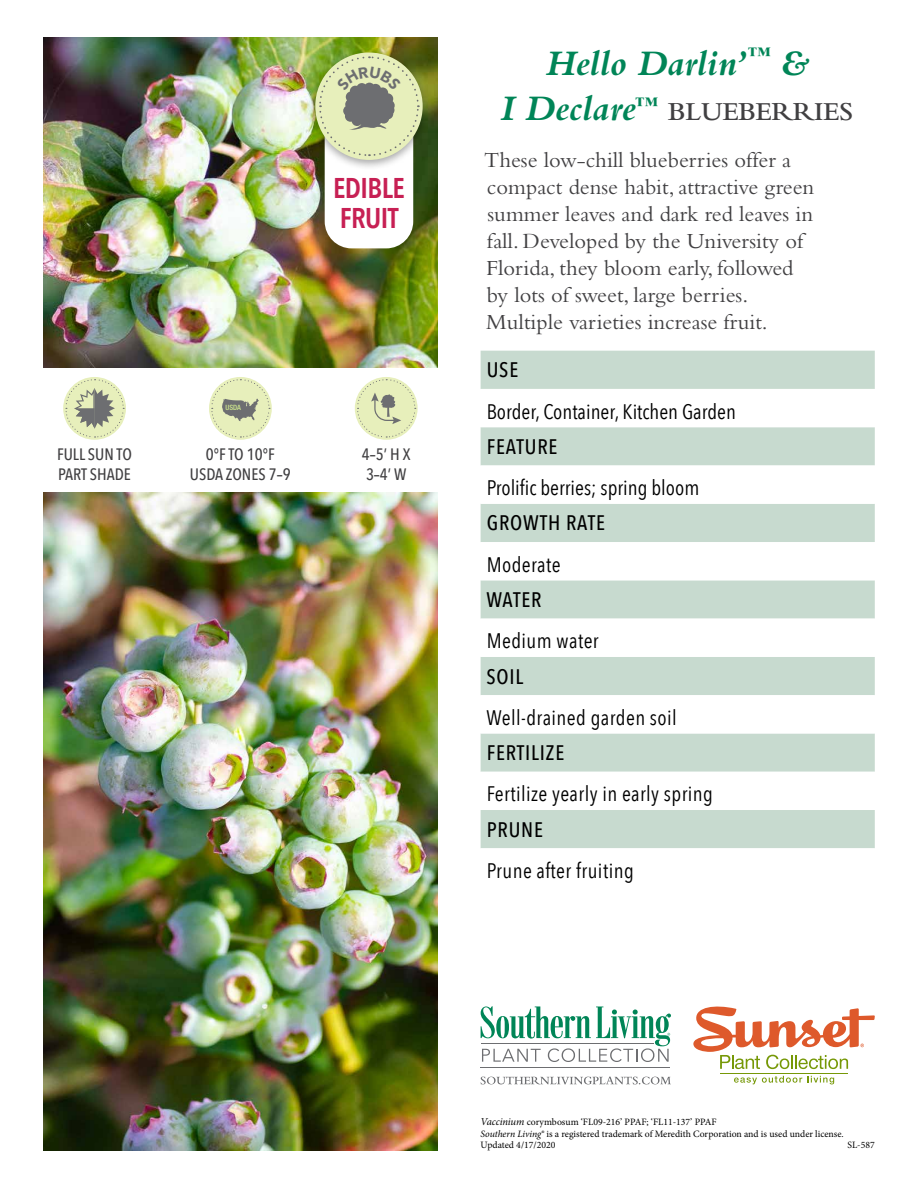
<style>
.page{position:relative;width:918px;height:1188px;background:#fff}
.page>*{position:absolute;margin:0;border:0;box-sizing:border-box;transform-origin:0 0}
.t1{font:37.5px "Bembo Bold Italic Os F";color:#008557}
.t2{font:600 28.5px/30px "Avenir Next Condensed";letter-spacing:-.02em;color:#c72054}
.t3{font:27px "Bembo Semibold Os F";color:#414042}
.t4{font:22.5px/27px "Bembo";color:#414042}
.t5{font:21px "Avenir Next Condensed";letter-spacing:.02em;color:#000}
.t6{font:21px "Avenir Next Condensed";color:#000}
.t7{font:500 21px "Avenir Next Condensed";letter-spacing:.04em;color:#000}
.t8{font:500 16.5px/19.8px "Avenir Next Condensed";color:#414042}
.t9{font:9.75px/11.7px "Minion Pro";color:#000}
.t10{font:500 condensed 7.35px "Helvetica Neue";color:#d0ea8e}
.s1{font-family:"Bembo Bold Italic Os F";font-size:37.5px;color:#008557}
.s2{font-style:italic;font-size:10.5px}
.s3{font-style:italic}
</style>
<div class="page">
<img style="left:43px;top:38px;width:394px;height:329px">
<div style="left:481px;top:351px;width:394px;height:38px;background:#c7dacf"></div>
<svg style="left:481px;top:427px;width:394px;height:421px;fill:#c7dacf"></svg>
<img style="left:43px;top:492px;width:394px;height:658px">
<svg style="left:63px;top:377px;width:63px;height:63px"></svg>
<svg style="left:65px;top:379px;width:59px;height:59px;background:#cdd2b2"></svg>
<svg style="left:209px;top:377px;width:63px;height:63px"></svg>
<svg style="left:211px;top:379px;width:59px;height:59px;background:#d6dcb8"></svg>
<svg style="left:355px;top:377px;width:63px;height:63px"></svg>
<svg style="left:357px;top:379px;width:59px;height:59px;background:#dfe5bd"></svg>
<div style="left:307px;top:48px;width:124px;height:123px;background:#000;opacity:.35"></div>
<hr style="left:481px;top:1067px;width:189px;height:1px;background:#6d6e71">
<svg style="left:481px;top:1007px;width:190px;height:55px"></svg>
<svg style="left:481px;top:1077px;width:190px;height:7px"></svg>
<svg style="left:734px;top:1076px;width:100px;height:8px"></svg>
<hr style="left:720px;top:1073px;width:128px;height:1px;background:#769807">
<svg style="left:693px;top:1007px;width:182px;height:62px"></svg>
<svg style="left:318px;top:55px;width:102px;height:193px"></svg>
<p class="t10" style="left:226px;top:403px;width:17px">USDA</p>
<p class="t2" style="left:333px;top:173px;width:73px">EDIBLE<br>FRUIT</p>
<p class="t8" style="left:57px;top:445px;width:76px">FULL SUN TO<br>PART SHADE</p>
<p class="t8" style="left:190px;top:445px;width:102px;text-align:center">0°F TO 10°F<br>USDA ZONES 7–9</p>
<p class="t8" style="left:362px;top:445px;width:50px">4–5’ H X<br>3–4’ W</p>
<h1 class="t1" style="left:546px;top:42px;width:264px">Hello Darlin’<sup>™</sup> &amp;</h1>
<p class="t3" style="left:501px;top:96px;width:354px"><span class="s1">I Declare</span><sup>™</sup> BLUEBERRIES</p>
<p class="t4" style="left:484px;top:146px;width:332px">These low-chill blueberries offer a compact dense habit, attractive green summer leaves and dark red leaves in fall. Developed by the University of Florida, they bloom early, followed by lots of sweet, large berries.<br>Multiple varieties increase fruit.</p>
<p class="t7" style="left:487px;top:357px;width:33px">USE</p>
<p class="t6" style="left:487px;top:399px;width:251px">Border, Container, Kitchen Garden</p>
<p class="t7" style="left:487px;top:434px;width:72px">FEATURE</p>
<p class="t6" style="left:487px;top:475px;width:214px">Prolific berries; spring bloom</p>
<p class="t7" style="left:487px;top:510px;width:120px">GROWTH RATE</p>
<p class="t5" style="left:487px;top:552px;width:76px">Moderate</p>
<p class="t7" style="left:486px;top:587px;width:57px">WATER</p>
<p class="t5" style="left:487px;top:628px;width:114px">Medium water</p>
<p class="t7" style="left:486px;top:664px;width:38px">SOIL</p>
<p class="t5" style="left:486px;top:705px;width:192px">Well-drained garden soil</p>
<p class="t7" style="left:487px;top:740px;width:79px">FERTILIZE</p>
<p class="t5" style="left:487px;top:781px;width:228px">Fertilize yearly in early spring</p>
<p class="t7" style="left:487px;top:817px;width:58px">PRUNE</p>
<p class="t5" style="left:487px;top:858px;width:149px">Prune after fruiting</p>
<p class="t9" style="left:481px;top:1116px;width:365px"><span class="s2">Vaccinium</span> corymbosum ‘FL09-216’ PPAF; ‘FL11-137’ PPAF<br><span class="s3">Southern Living®</span> is a registered trademark of Meredith Corporation and is used under license.<br>Updated 4/17/2020</p>
<p class="t9" style="left:848px;top:1139px;width:29px">SL-587</p>
</div>
